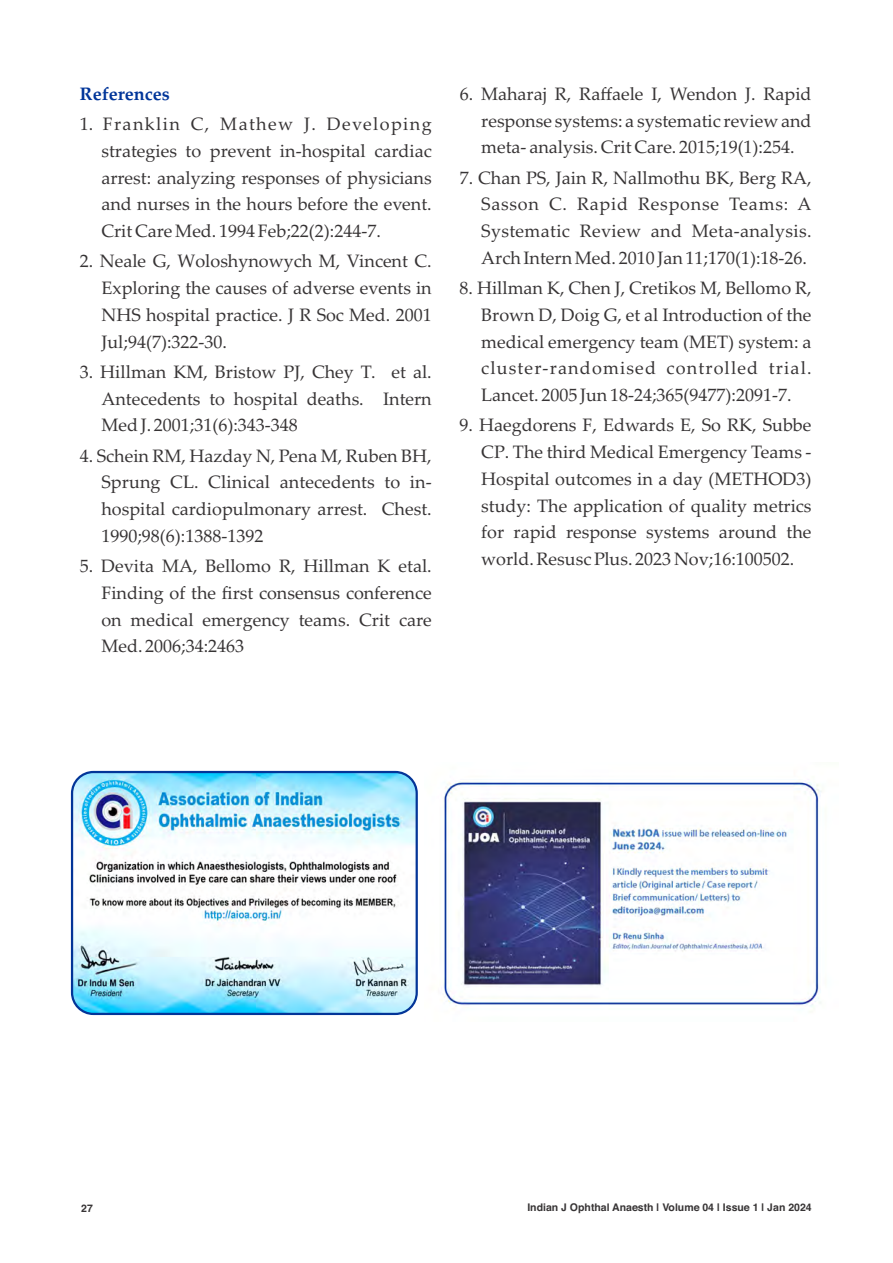
<style>
.page{position:relative;width:893px;height:1263px;background:#fff}
.page>*{position:absolute;margin:0;border:0;box-sizing:border-box;transform-origin:0 0}
.t1{font:18px/26.7px "Palatino Linotype";color:#373435;text-align:justify}
.t2{font:700 18px "Palatino Linotype";color:#003599}
.t3{font:700 10.5px "Helvetica";color:#373435}
</style>
<div class="page">
<img style="left:72px;top:772px;width:345px;height:242px;border-radius:21px">
<div style="left:71px;top:771px;width:347px;height:244px;border:2px solid #033598;border-radius:21px"></div>
<img style="left:443px;top:781px;width:378px;height:226px">
<p class="t2" style="left:80px;top:87px;width:91px">References</p>
<p class="t1" style="left:101px;top:113px;width:332px;text-indent:-22px">1. Franklin C, Mathew J. Developing strategies to prevent in-hospital cardiac arrest: analyzing responses of physicians and nurses in the hours before the event.<br>Crit Care Med. 1994 Feb;22(2):244-7.</p>
<p class="t1" style="left:101px;top:250px;width:332px;text-indent:-22px">2. Neale G, Woloshynowych M, Vincent C.<br>Exploring the causes of adverse events in NHS hospital practice. J R Soc Med. 2001<br>Jul;94(7):322-30.</p>
<p class="t1" style="left:101px;top:360px;width:332px;text-indent:-22px">3. Hillman KM, Bristow PJ, Chey T. et al.<br>Antecedents to hospital deaths. Intern Med J. 2001;31(6):343-348</p>
<p class="t1" style="left:101px;top:444px;width:332px;text-indent:-22px">4. Schein RM, Hazday N, Pena M, Ruben BH, Sprung CL. Clinical antecedents to in&shy;hospital cardiopulmonary arrest. Chest.<br>1990;98(6):1388-1392</p>
<p class="t1" style="left:101px;top:555px;width:332px;text-indent:-22px">5. Devita MA, Bellomo R, Hillman K etal.<br>Finding of the first consensus conference on medical emergency teams. Crit care Med. 2006;34:2463</p>
<p class="t1" style="left:481px;top:82px;width:332px;text-indent:-22px">6. Maharaj R, Raffaele I, Wendon J. Rapid response systems: a systematic review and meta- analysis. Crit Care. 2015;19(1):254.</p>
<p class="t1" style="left:481px;top:166px;width:332px;text-indent:-22px">7. Chan PS, Jain R, Nallmothu BK, Berg RA, Sasson C. Rapid Response Teams: A Systematic Review and Meta-analysis.<br>Arch Intern Med. 2010 Jan 11;170(1):18-26.</p>
<p class="t1" style="left:481px;top:277px;width:332px;text-indent:-22px">8. Hillman K, Chen J, Cretikos M, Bellomo R, Brown D, Doig G, et al Introduction of the medical emergency team (MET) system: a cluster-randomised controlled trial.<br>Lancet. 2005 Jun 18-24;365(9477):2091-7.</p>
<p class="t1" style="left:481px;top:414px;width:332px;text-indent:-22px">9. Haegdorens F, Edwards E, So RK, Subbe CP. The third Medical Emergency Teams - Hospital outcomes in a day (METHOD3) study: The application of quality metrics for rapid response systems around the world. Resusc Plus. 2023 Nov;16:100502.</p>
<p class="t3" style="left:81px;top:1204px;width:13px">27</p>
<p class="t3" style="left:527px;top:1203px;width:286px">Indian J Ophthal Anaesth | Volume 04 | Issue 1 | Jan 2024</p>
</div>
